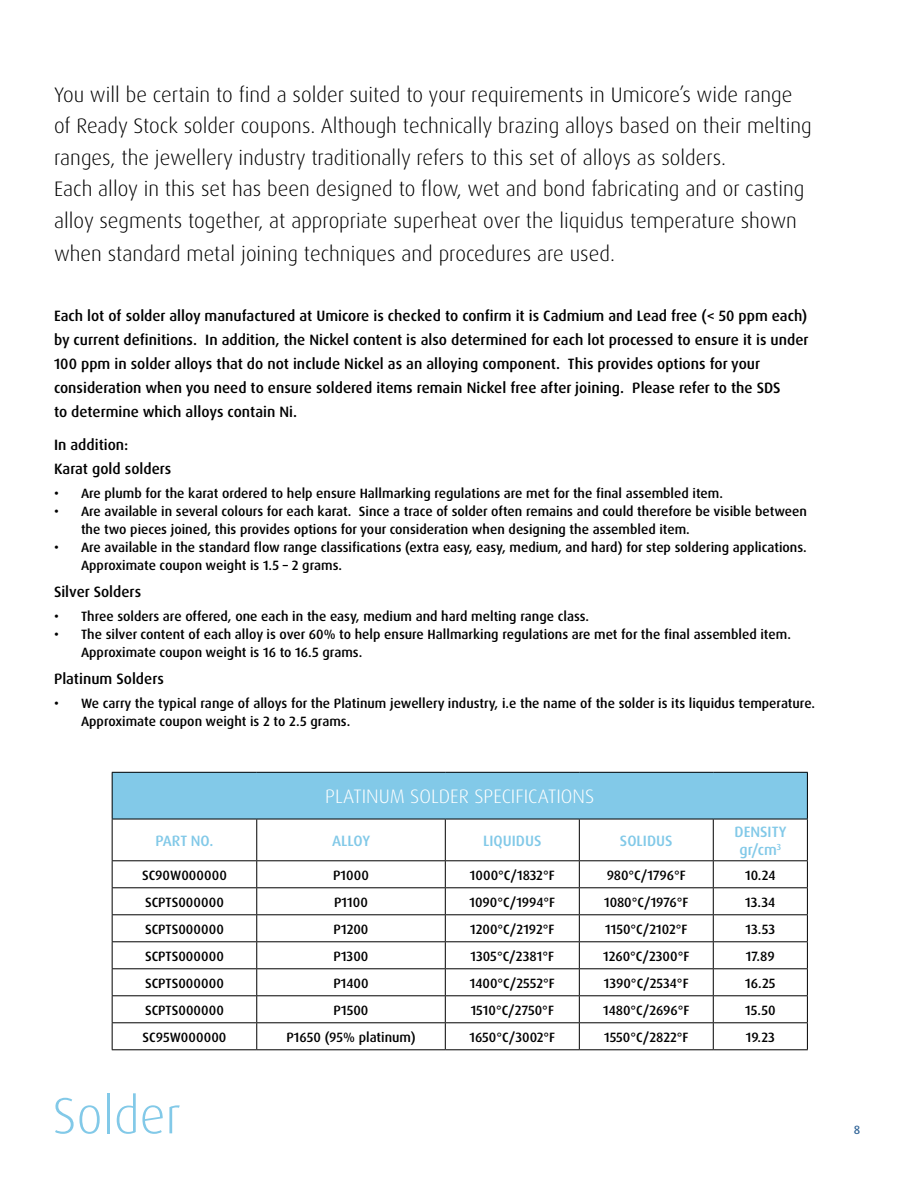
<style>
.page{position:relative;width:918px;height:1188px;background:#fff}
.page>*{position:absolute;margin:0;border:0;box-sizing:border-box;transform-origin:0 0}
.t1{font:300 51px "Dax OT";color:#82c9e8}
.t2{font:300 21px/31.8px "Dax OT";color:#000}
.t3{font:300 19.5px "Dax OT";color:#fff}
.t4{font:500 15px/24px "Dax OT";color:#000}
.t5{font:500 15px/18px "Dax OT";color:#82c9e8;text-align:center}
.t6{font:500 13.5px/18px "Dax OT";color:#000}
.t7{font:500 12px "Dax OT";color:#369}
</style>
<div class="page">
<div style="left:112px;top:772px;width:695px;height:47px;background:#82c9e8"></div>
<svg style="left:113px;top:820px;width:694px;height:229px"></svg>
<hr style="left:112px;top:772px;width:145px;height:1px;background:#000">
<hr style="left:112px;top:773px;width:1px;height:46px;background:#000">
<hr style="left:257px;top:772px;width:188px;height:1px;background:#000">
<hr style="left:445px;top:772px;width:134px;height:1px;background:#000">
<hr style="left:579px;top:772px;width:134px;height:1px;background:#000">
<hr style="left:713px;top:772px;width:95px;height:1px;background:#000">
<hr style="left:807px;top:773px;width:1px;height:46px;background:#000">
<hr style="left:112px;top:819px;width:1px;height:41px;background:#000">
<hr style="left:257px;top:819px;width:188px;height:1px;background:#000">
<hr style="left:256px;top:819px;width:1px;height:41px;background:#000">
<hr style="left:445px;top:819px;width:134px;height:1px;background:#000">
<hr style="left:445px;top:819px;width:1px;height:41px;background:#000">
<hr style="left:579px;top:819px;width:134px;height:1px;background:#000">
<hr style="left:579px;top:819px;width:1px;height:41px;background:#000">
<hr style="left:713px;top:819px;width:95px;height:1px;background:#000">
<hr style="left:713px;top:819px;width:1px;height:41px;background:#000">
<hr style="left:807px;top:819px;width:1px;height:41px;background:#000">
<hr style="left:112px;top:860px;width:145px;height:1px;background:#000">
<hr style="left:257px;top:860px;width:188px;height:1px;background:#000">
<hr style="left:445px;top:860px;width:134px;height:1px;background:#000">
<hr style="left:579px;top:860px;width:134px;height:1px;background:#000">
<hr style="left:713px;top:860px;width:95px;height:1px;background:#000">
<hr style="left:112px;top:887px;width:145px;height:1px;background:#000">
<hr style="left:257px;top:887px;width:188px;height:1px;background:#000">
<hr style="left:445px;top:887px;width:134px;height:1px;background:#000">
<hr style="left:579px;top:887px;width:134px;height:1px;background:#000">
<hr style="left:713px;top:887px;width:95px;height:1px;background:#000">
<hr style="left:112px;top:914px;width:145px;height:1px;background:#000">
<hr style="left:257px;top:914px;width:188px;height:1px;background:#000">
<hr style="left:445px;top:914px;width:134px;height:1px;background:#000">
<hr style="left:579px;top:914px;width:134px;height:1px;background:#000">
<hr style="left:713px;top:914px;width:95px;height:1px;background:#000">
<hr style="left:112px;top:941px;width:145px;height:1px;background:#000">
<hr style="left:257px;top:941px;width:188px;height:1px;background:#000">
<hr style="left:445px;top:941px;width:134px;height:1px;background:#000">
<hr style="left:579px;top:941px;width:134px;height:1px;background:#000">
<hr style="left:713px;top:941px;width:95px;height:1px;background:#000">
<hr style="left:112px;top:968px;width:145px;height:1px;background:#000">
<hr style="left:257px;top:968px;width:188px;height:1px;background:#000">
<hr style="left:445px;top:968px;width:134px;height:1px;background:#000">
<hr style="left:579px;top:968px;width:134px;height:1px;background:#000">
<hr style="left:713px;top:968px;width:95px;height:1px;background:#000">
<hr style="left:112px;top:995px;width:145px;height:1px;background:#000">
<hr style="left:257px;top:995px;width:188px;height:1px;background:#000">
<hr style="left:445px;top:995px;width:134px;height:1px;background:#000">
<hr style="left:579px;top:995px;width:134px;height:1px;background:#000">
<hr style="left:713px;top:995px;width:95px;height:1px;background:#000">
<hr style="left:112px;top:1022px;width:145px;height:1px;background:#000">
<svg style="left:112px;top:861px;width:1px;height:188px"></svg>
<hr style="left:257px;top:1022px;width:188px;height:1px;background:#000">
<svg style="left:256px;top:861px;width:1px;height:188px"></svg>
<hr style="left:445px;top:1022px;width:134px;height:1px;background:#000">
<svg style="left:445px;top:861px;width:1px;height:188px"></svg>
<hr style="left:579px;top:1022px;width:134px;height:1px;background:#000">
<svg style="left:579px;top:861px;width:1px;height:188px"></svg>
<hr style="left:713px;top:1022px;width:95px;height:1px;background:#000">
<svg style="left:713px;top:861px;width:1px;height:188px"></svg>
<svg style="left:807px;top:861px;width:1px;height:188px"></svg>
<hr style="left:112px;top:1049px;width:145px;height:1px;background:#000">
<hr style="left:257px;top:1049px;width:188px;height:1px;background:#000">
<hr style="left:445px;top:1049px;width:134px;height:1px;background:#000">
<hr style="left:579px;top:1049px;width:134px;height:1px;background:#000">
<hr style="left:713px;top:1049px;width:95px;height:1px;background:#000">
<hr style="left:112px;top:819px;width:145px;height:1px;background:#000">
<p class="t2" style="left:54px;top:79px;width:759px">You will be certain to find a solder suited to your requirements in Umicore’s wide range of Ready Stock solder coupons. Although technically brazing alloys based on their melting ranges, the jewellery industry traditionally refers to this set of alloys as solders.<br>Each alloy in this set has been designed to flow, wet and bond fabricating and or casting alloy segments together, at appropriate superheat over the liquidus temperature shown when standard metal joining techniques and procedures are used.</p>
<p class="t4" style="left:54px;top:304px;width:756px">Each lot of solder alloy manufactured at Umicore is checked to confirm it is Cadmium and Lead free (&lt; 50 ppm each) by current definitions. In addition, the Nickel content is also determined for each lot processed to ensure it is under 100 ppm in solder alloys that do not include Nickel as an alloying component. This provides options for your consideration when you need to ensure soldered items remain Nickel free after joining. Please refer to the SDS<br>to determine which alloys contain Ni.</p>
<p class="t4" style="left:54px;top:433px;width:119px">In addition:<br>Karat gold solders</p>
<p class="t6" style="left:54px;top:484px;width:670px">• Are plumb for the karat ordered to help ensure Hallmarking regulations are met for the final assembled item.</p>
<p class="t6" style="left:81px;top:502px;width:728px;text-indent:-27px">• Are available in several colours for each karat. Since a trace of solder often remains and could therefore be visible between the two pieces joined, this provides options for your consideration when designing the assembled item.</p>
<p class="t6" style="left:81px;top:538px;width:727px;text-indent:-27px">• Are available in the standard flow range classifications (extra easy, easy, medium, and hard) for step soldering applications.<br>Approximate coupon weight is 1.5 – 2 grams.</p>
<p class="t4" style="left:54px;top:580px;width:89px">Silver Solders</p>
<p class="t6" style="left:54px;top:607px;width:537px">• Three solders are offered, one each in the easy, medium and hard melting range class.</p>
<p class="t6" style="left:81px;top:625px;width:711px;text-indent:-27px">• The silver content of each alloy is over 60% to help ensure Hallmarking regulations are met for the final assembled item.<br>Approximate coupon weight is 16 to 16.5 grams.</p>
<p class="t4" style="left:54px;top:667px;width:111px">Platinum Solders</p>
<p class="t6" style="left:81px;top:694px;width:736px;text-indent:-27px">• We carry the typical range of alloys for the Platinum jewellery industry, i.e the name of the solder is its liquidus temperature.<br>Approximate coupon weight is 2 to 2.5 grams.</p>
<h3 class="t3" style="left:325px;top:784px;width:271px">PLATINUM SOLDER SPECIFICATIONS</h3>
<p class="t5" style="left:156px;top:832px;width:59px">PART NO.</p>
<p class="t5" style="left:332px;top:832px;width:40px">ALLOY</p>
<p class="t5" style="left:483px;top:832px;width:60px">LIQUIDUS</p>
<p class="t5" style="left:620px;top:832px;width:54px">SOLIDUS</p>
<p class="t5" style="left:735px;top:823px;width:53px">DENSITY gr/cm<sup>3</sup></p>
<p class="t6" style="left:142px;top:866px;width:86px">SC90W000000</p>
<p class="t6" style="left:333px;top:866px;width:37px">P1000</p>
<p class="t6" style="left:470px;top:866px;width:86px">1000°C/1832°F</p>
<p class="t6" style="left:607px;top:866px;width:81px">980°C/1796°F</p>
<p class="t6" style="left:745px;top:866px;width:32px">10.24</p>
<p class="t6" style="left:145px;top:893px;width:80px">SCPTS000000</p>
<p class="t6" style="left:334px;top:893px;width:35px">P1100</p>
<p class="t6" style="left:470px;top:893px;width:87px">1090°C/1994°F</p>
<p class="t6" style="left:604px;top:893px;width:86px">1080°C/1976°F</p>
<p class="t6" style="left:745px;top:893px;width:32px">13.34</p>
<p class="t6" style="left:145px;top:920px;width:80px">SCPTS000000</p>
<p class="t6" style="left:334px;top:920px;width:36px">P1200</p>
<p class="t6" style="left:470px;top:920px;width:86px">1200°C/2192°F</p>
<p class="t6" style="left:605px;top:920px;width:84px">1150°C/2102°F</p>
<p class="t6" style="left:746px;top:920px;width:31px">13.53</p>
<p class="t6" style="left:145px;top:947px;width:80px">SCPTS000000</p>
<p class="t6" style="left:334px;top:947px;width:36px">P1300</p>
<p class="t6" style="left:471px;top:947px;width:85px">1305°C/2381°F</p>
<p class="t6" style="left:603px;top:947px;width:88px">1260°C/2300°F</p>
<p class="t6" style="left:746px;top:947px;width:30px">17.89</p>
<p class="t6" style="left:145px;top:974px;width:80px">SCPTS000000</p>
<p class="t6" style="left:333px;top:974px;width:37px">P1400</p>
<p class="t6" style="left:470px;top:974px;width:87px">1400°C/2552°F</p>
<p class="t6" style="left:604px;top:974px;width:86px">1390°C/2534°F</p>
<p class="t6" style="left:745px;top:974px;width:32px">16.25</p>
<p class="t6" style="left:145px;top:1001px;width:80px">SCPTS000000</p>
<p class="t6" style="left:334px;top:1001px;width:36px">P1500</p>
<p class="t6" style="left:471px;top:1001px;width:85px">1510°C/2750°F</p>
<p class="t6" style="left:603px;top:1001px;width:88px">1480°C/2696°F</p>
<p class="t6" style="left:745px;top:1001px;width:32px">15.50</p>
<p class="t6" style="left:143px;top:1028px;width:85px">SC95W000000</p>
<p class="t6" style="left:287px;top:1028px;width:130px">P1650 (95% platinum)</p>
<p class="t6" style="left:469px;top:1028px;width:87px">1650°C/3002°F</p>
<p class="t6" style="left:604px;top:1028px;width:86px">1550°C/2822°F</p>
<p class="t6" style="left:746px;top:1028px;width:31px">19.23</p>
<h1 class="t1" style="left:52px;top:1084px;width:130px">Solder</h1>
<p class="t7" style="left:854px;top:1122px;width:8px">8</p>
</div>
